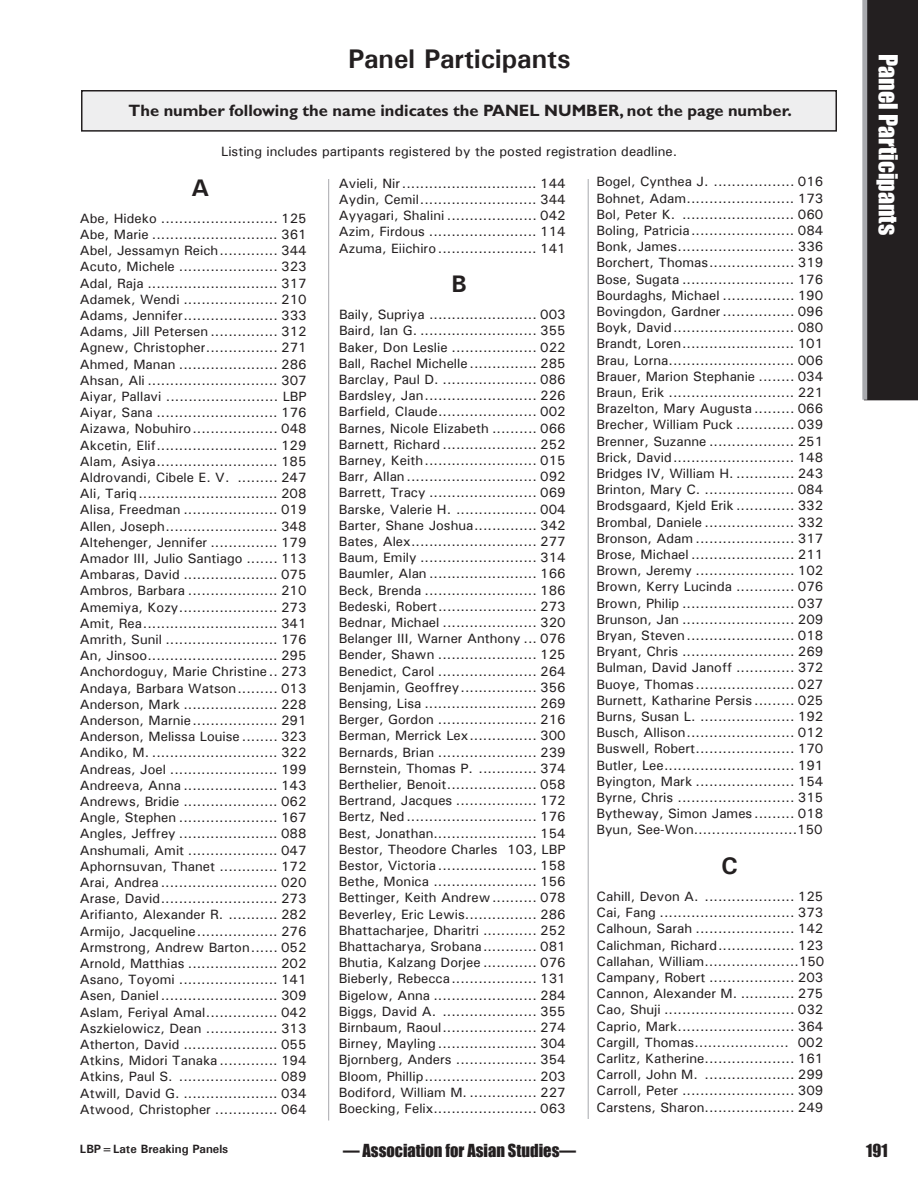
<style>
.page{position:relative;width:918px;height:1188px;background:#fff}
.page>*{position:absolute;margin:0;border:0;box-sizing:border-box;transform-origin:0 0}
.t1{font:700 27px "Univers";color:#231f20}
.t2{font:24px "Impact";color:#fff}
.t3{font:700 24px "Univers";color:#231f20}
.t4{font:700 16.5px "Gill Sans";color:#231f20}
.t5{font:16.5px "Impact";color:#231f20}
.t6{font:13.5px/16.2px "Univers";color:#231f20;text-align:justify}
.t7{font:700 12px "Univers";color:#231f20}
</style>
<div class="page">
<svg style="left:862px;top:0;width:56px;height:400px;background:#2f2c2d"></svg>
<hr style="left:328px;top:54px;width:1px;height:1066px;background:#a8a9ad">
<hr style="left:588px;top:54px;width:1px;height:1065px;background:#a8a9ad">
<div style="left:82px;top:91px;width:754px;height:40px;background:#eeeeef"></div>
<div style="left:81px;top:90px;width:756px;height:42px;border:2px solid #231f20"></div>
<h1 class="t1" style="left:348px;top:43px;width:224px">Panel Participants</h1>
<h2 class="t2" style="left:907px;top:54px;width:183px;rotate:90deg">Panel Participants</h2>
<p class="t4" style="left:129px;top:101px;width:665px">The number following the name indicates the PANEL n umber, not the page number.</p>
<p class="t6" style="left:221px;top:144px;width:458px">Listing includes partipants registered by the posted registration deadline.</p>
<p class="t6" style="left:597px;top:174px;width:228px">Bogel, Cynthea J. .................. 016<br>Bohnet, Adam........................ 173<br>Bol, Peter K. ......................... 060<br>Boling, Patricia....................... 084<br>Bonk, James.......................... 336<br>Borchert, Thomas................... 319<br>Bose, Sugata ......................... 176<br>Bourdaghs, Michael ................ 190<br>Bovingdon, Gardner................ 096<br>Boyk, David........................... 080<br>Brandt, Loren......................... 101<br>Brau, Lorna............................ 006<br>Brauer, Marion Stephanie ........ 034<br>Braun, Erik ............................ 221<br>Brazelton, Mary Augusta ......... 066<br>Brecher, William Puck ............. 039<br>Brenner, Suzanne ................... 251<br>Brick, David........................... 148<br>Bridges IV, William H. ............. 243<br>Brinton, Mary C. .................... 084<br>Brodsgaard, Kjeld Erik ............. 332<br>Brombal, Daniele .................... 332<br>Bronson, Adam ...................... 317<br>Brose, Michael ....................... 211<br>Brown, Jeremy ...................... 102<br>Brown, Kerry Lucinda ............. 076<br>Brown, Philip ......................... 037<br>Brunson, Jan ......................... 209<br>Bryan, Steven........................ 018<br>Bryant, Chris ......................... 269<br>Bulman, David Janoff ............. 372<br>Buoye, Thomas...................... 027<br>Burnett, Katharine Persis ......... 025<br>Burns, Susan L. ..................... 192<br>Busch, Allison........................ 012<br>Buswell, Robert...................... 170<br>Butler, Lee............................. 191<br>Byington, Mark ...................... 154<br>Byrne, Chris .......................... 315<br>Bytheway, Simon James ......... 018<br>Byun, See-Won…………………..150</p>
<h2 class="t3" style="left:721px;top:851px;width:18px">C</h2>
<p class="t6" style="left:597px;top:888px;width:229px">Cahill, Devon A. .................... 125<br>Cai, Fang .............................. 373<br>Calhoun, Sarah ...................... 142<br>Calichman, Richard................. 123<br>Callahan, William…………………150<br>Campany, Robert ................... 203<br>Cannon, Alexander M. ............ 275<br>Cao, Shuji ............................. 032<br>Caprio, Mark.......................... 364<br>Cargill, Thomas………………… 002<br>Carlitz, Katherine.................... 161<br>Carroll, John M. .................... 299<br>Carroll, Peter ......................... 309<br>Carstens, Sharon.................... 249</p>
<p class="t7" style="left:80px;top:1142px;width:150px">LBP=Late Breaking Panels</p>
<p class="t6" style="left:339px;top:175px;width:228px">Avieli, Nir.............................. 144<br>Aydin, Cemil.......................... 344<br>Ayyagari, Shalini .................... 042<br>Azim, Firdous ........................ 114<br>Azuma, Eiichiro...................... 141</p>
<h2 class="t3" style="left:451px;top:269px;width:17px">B</h2>
<p class="t6" style="left:339px;top:306px;width:228px">Baily, Supriya ........................ 003<br>Baird, Ian G. .......................... 355<br>Baker, Don Leslie ................... 022<br>Ball, Rachel Michelle ............... 285<br>Barclay, Paul D. ..................... 086<br>Bardsley, Jan......................... 226<br>Barfield, Claude...................... 002<br>Barnes, Nicole Elizabeth .......... 066<br>Barnett, Richard ..................... 252<br>Barney, Keith......................... 015<br>Barr, Allan............................. 092<br>Barrett, Tracy ........................ 069<br>Barske, Valerie H. .................. 004<br>Barter, Shane Joshua.............. 342<br>Bates, Alex............................ 277<br>Baum, Emily .......................... 314<br>Baumler, Alan ........................ 166<br>Beck, Brenda ......................... 186<br>Bedeski, Robert...................... 273<br>Bednar, Michael ..................... 320<br>Belanger III, Warner Anthony ... 076<br>Bender, Shawn ...................... 125<br>Benedict, Carol ...................... 264<br>Benjamin, Geoffrey................. 356<br>Bensing, Lisa ......................... 269<br>Berger, Gordon ...................... 216<br>Berman, Merrick Lex............... 300<br>Bernards, Brian ...................... 239<br>Bernstein, Thomas P. ............. 374<br>Berthelier, Benoit.................... 058<br>Bertrand, Jacques .................. 172<br>Bertz, Ned............................. 176<br>Best, Jonathan....................... 154<br>Bestor, Theodore Charles 103, LBP Bestor, Victoria...................... 158<br>Bethe, Monica ....................... 156<br>Bettinger, Keith Andrew.......... 078<br>Beverley, Eric Lewis................ 286<br>Bhattacharjee, Dharitri ............ 252<br>Bhattacharya, Srobana............ 081<br>Bhutia, Kalzang Dorjee ............ 076<br>Bieberly, Rebecca................... 131<br>Bigelow, Anna ....................... 284<br>Biggs, David A. ..................... 355<br>Birnbaum, Raoul..................... 274<br>Birney, Mayling ...................... 304<br>Bjornberg, Anders .................. 354<br>Bloom, Phillip......................... 203<br>Bodiford, William M. ............... 227<br>Boecking, Felix....................... 063</p>
<h2 class="t3" style="left:192px;top:173px;width:19px">A</h2>
<p class="t6" style="left:80px;top:210px;width:228px">Abe, Hideko .......................... 125<br>Abe, Marie ............................ 361<br>Abel, Jessamyn Reich............. 344<br>Acuto, Michele ...................... 323<br>Adal, Raja ............................. 317<br>Adamek, Wendi ..................... 210<br>Adams, Jennifer..................... 333<br>Adams, Jill Petersen ............... 312<br>Agnew, Christopher................ 271<br>Ahmed, Manan ...................... 286<br>Ahsan, Ali ............................. 307<br>Aiyar, Pallavi ......................... LBP Aiyar, Sana ........................... 176<br>Aizawa, Nobuhiro................... 048<br>Akcetin, Elif........................... 129<br>Alam, Asiya........................... 185<br>Aldrovandi, Cibele E. V. ......... 247<br>Ali, Tariq............................... 208<br>Alisa, Freedman ..................... 019<br>Allen, Joseph......................... 348<br>Altehenger, Jennifer ............... 179<br>Amador III, Julio Santiago ....... 113<br>Ambaras, David ..................... 075<br>Ambros, Barbara .................... 210<br>Amemiya, Kozy...................... 273<br>Amit, Rea.............................. 341<br>Amrith, Sunil ......................... 176<br>An, Jinsoo............................. 295<br>Anchordoguy, Marie Christine .. 273<br>Andaya, Barbara Watson......... 013<br>Anderson, Mark ..................... 228<br>Anderson, Marnie................... 291<br>Anderson, Melissa Louise ........ 323<br>Andiko, M. ............................ 322<br>Andreas, Joel ........................ 199<br>Andreeva, Anna ..................... 143<br>Andrews, Bridie ..................... 062<br>Angle, Stephen ...................... 167<br>Angles, Jeffrey ...................... 088<br>Anshumali, Amit .................... 047<br>Aphornsuvan, Thanet ............. 172<br>Arai, Andrea .......................... 020<br>Arase, David.......................... 273<br>Arifianto, Alexander R. ........... 282<br>Armijo, Jacqueline.................. 276<br>Armstrong, Andrew Barton...... 052<br>Arnold, Matthias .................... 202<br>Asano, Toyomi ...................... 141<br>Asen, Daniel.......................... 309<br>Aslam, Feriyal Amal................ 042<br>Aszkielowicz, Dean ................ 313<br>Atherton, David ..................... 055<br>Atkins, Midori Tanaka ............. 194<br>Atkins, Paul S. ...................... 089<br>Atwill, David G. ..................... 034<br>Atwood, Christopher .............. 064</p>
<p class="t5" style="left:343px;top:1137px;width:234px">— Association for Asian Studies—</p>
<p class="t5" style="left:866px;top:1137px;width:23px">191</p>
</div>
